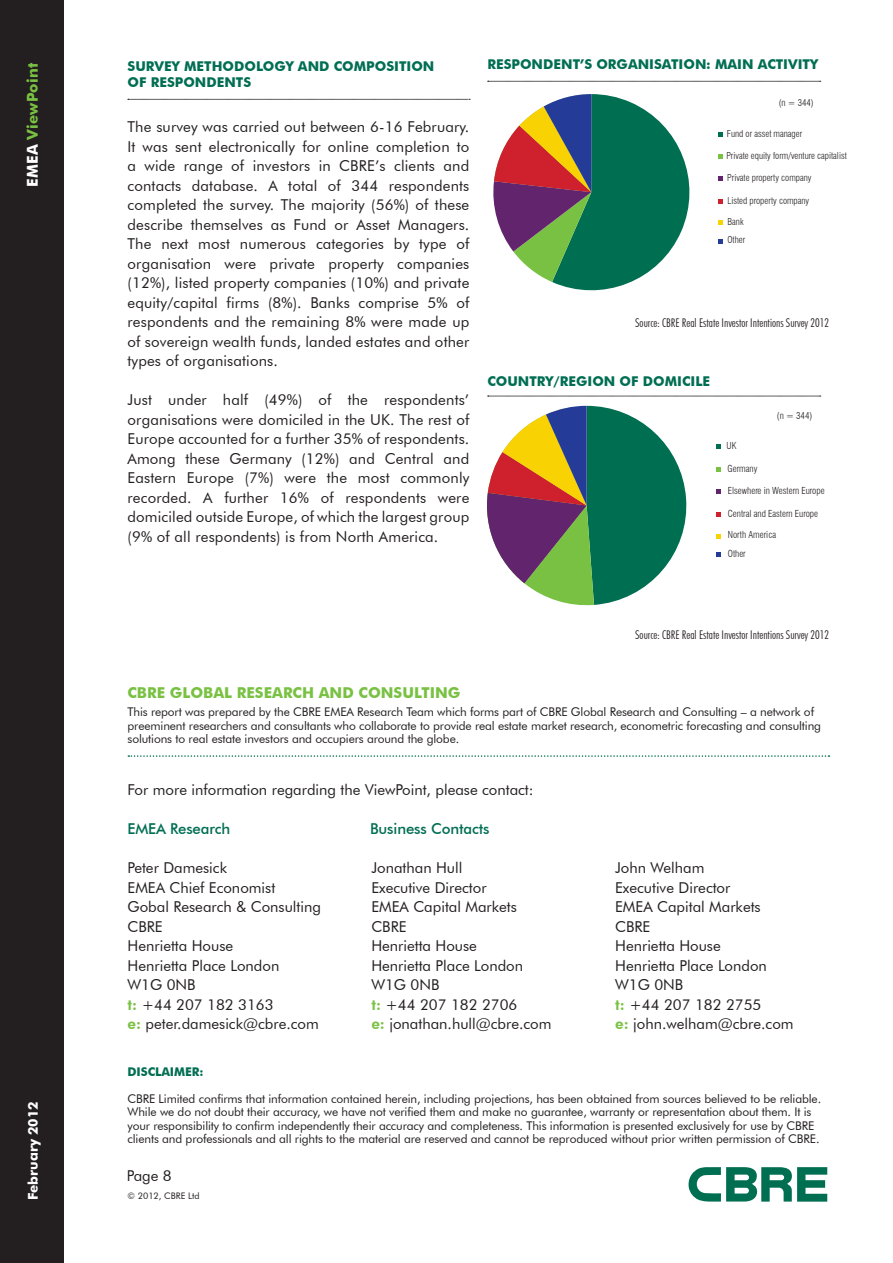
<style>
.page{position:relative;width:893px;height:1263px;background:#fff}
.page>*{position:absolute;margin:0;border:0;box-sizing:border-box;transform-origin:0 0}
.Body_Copy{font:15px/19.5px "Futura BT";letter-spacing:.01em;color:#231f20;text-align:justify}
.NEW_BODY_TEXT{font:15px/19.5px "Futura BT";color:#231f20}
.Graph_Table_Styles_T{font:700 15px "Futura BT";color:#79c142}
.NEW_BODY_TEXT-2{font:500 15px "Futura BT";letter-spacing:-.01em;color:#006e53}
.Sidebar_Subtitle_Tex{font:700 15px "Futura BT";letter-spacing:.01em;color:#79c142}
.Body_Copy-2{font:700 13.5px/16.2px "Futura BT";color:#006e53}
.Cover_Date{font:700 13.5px "Futura BT";color:#fff}
.t1{font:12px/13.5px "Futura BT";letter-spacing:-.01em;color:#231f20}
.Body_Copy-3{font:300 condensed 12px "Futura BT";color:#231f20}
.t2{font:700 12px "Futura BT";letter-spacing:-.01em;color:#006e53}
.t3{font:300 condensed 9.45px/18.8px "Swiss 721 BT";color:#231f20}
.t4{font:300 condensed 9.3px/18.5px "Swiss 721 BT";color:#231f20}
.Master_Pages_Styles{font:9px "Futura BT";color:#231f20}
.s1{color:#fff}
.s2{font-weight:800;color:#79c142}
</style>
<div class="page">
<svg style="left:689px;top:1167px;width:138px;height:34px"></svg>
<div style="left:0;top:0;width:64px;height:1263px;background:#231f20"></div>
<svg style="left:716px;top:444px;width:4px;height:5px"></svg>
<svg style="left:716px;top:467px;width:4px;height:5px"></svg>
<svg style="left:716px;top:489px;width:4px;height:5px"></svg>
<svg style="left:716px;top:512px;width:4px;height:5px"></svg>
<svg style="left:716px;top:534px;width:4px;height:4px"></svg>
<svg style="left:716px;top:552px;width:4px;height:5px"></svg>
<svg style="left:487px;top:406px;width:200px;height:200px"></svg>
<svg style="left:718px;top:132px;width:5px;height:5px"></svg>
<svg style="left:718px;top:154px;width:5px;height:5px"></svg>
<svg style="left:718px;top:176px;width:5px;height:5px"></svg>
<svg style="left:493px;top:94px;width:197px;height:197px"></svg>
<svg style="left:718px;top:199px;width:5px;height:5px"></svg>
<svg style="left:718px;top:220px;width:5px;height:5px"></svg>
<svg style="left:718px;top:239px;width:5px;height:4px"></svg>
<svg style="left:488px;top:81px;width:333px;height:1px"></svg>
<svg style="left:488px;top:396px;width:333px;height:1px"></svg>
<svg style="left:128px;top:99px;width:342px;height:1px"></svg>
<svg style="left:128px;top:755px;width:701px;height:2px"></svg>
<p class="Sidebar_Subtitle_Tex" style="left:23px;top:187px;width:126px;rotate:-90deg"><span class="s1">EMEA</span> ViewPoint</p>
<p class="Cover_Date" style="left:25px;top:1200px;width:101px;rotate:-90deg">February 2012</p>
<p class="Body_Copy-2" style="left:128px;top:58px;width:308px">SURVEY METHODOLOGY AND COMPOSITION<br>OF RESPONDENTS</p>
<p class="Body_Copy" style="left:128px;top:117px;width:343px">The survey was carried out between 6-16 February.<br>It was sent electronically for online completion to a wide range of investors in CBRE’s clients and contacts database. A total of 344 respondents completed the survey. The majority (56%) of these describe themselves as Fund or Asset Managers.<br>The next most numerous categories by type of organisation were private property companies (12%), listed property companies (10%) and private equity/capital firms (8%). Banks comprise 5% of respondents and the remaining 8% were made up of sovereign wealth funds, landed estates and other types of organisations.</p>
<p class="Body_Copy" style="left:128px;top:390px;width:343px">Just under half (49%) of the respondents’ organisations were domiciled in the UK. The rest of Europe accounted for a further 35% of respondents.<br>Among these Germany (12%) and Central and Eastern Europe (7%) were the most commonly recorded. A further 16% of respondents were domiciled outside Europe, of which the largest group (9% of all respondents) is from North America.</p>
<p class="Body_Copy-2" style="left:487px;top:56px;width:332px">RESPONDENT’S ORGANISATION: MAIN ACTIVITY</p>
<p class="t4" style="left:779px;top:94px;width:36px">(n = 344)</p>
<p class="t4" style="left:727px;top:124px;width:77px">Fund or asset manager</p>
<p class="t4" style="left:726px;top:146px;width:122px">Private equity form/venture capitalist</p>
<p class="t4" style="left:727px;top:169px;width:86px">Private property company</p>
<p class="t4" style="left:727px;top:191px;width:83px">Listed property company</p>
<p class="t4" style="left:727px;top:212px;width:19px">Bank<br>Other</p>
<p class="Body_Copy-3" style="left:635px;top:315px;width:195px">Source: CBRE Real Estate Investor Intentions Survey 2012</p>
<p class="Body_Copy-2" style="left:487px;top:372px;width:224px">COUNTRY/REGION OF DOMICILE</p>
<p class="t3" style="left:777px;top:406px;width:37px">(n = 344)</p>
<p class="t3" style="left:726px;top:436px;width:11px">UK</p>
<p class="t3" style="left:728px;top:459px;width:31px">Germany</p>
<p class="t3" style="left:728px;top:481px;width:98px">Elsewhere in Western Europe</p>
<p class="t3" style="left:728px;top:504px;width:92px">Central and Eastern Europe</p>
<p class="t3" style="left:728px;top:526px;width:50px">North America<br>Other</p>
<p class="Body_Copy-3" style="left:635px;top:627px;width:195px">Source: CBRE Real Estate Investor Intentions Survey 2012</p>
<p class="Graph_Table_Styles_T" style="left:128px;top:683px;width:335px">CBRE GLOBAL RESEARCH AND CONSULTING</p>
<p class="t1" style="left:128px;top:705px;width:695px">This report was prepared by the CBRE EMEA Research Team which forms part of CBRE Global Research and Consulting – a network of preeminent researchers and consultants who collaborate to provide real estate market research, econometric forecasting and consulting solutions to real estate investors and occupiers around the globe.</p>
<p class="NEW_BODY_TEXT" style="left:128px;top:780px;width:408px">For more information regarding the ViewPoint, please contact:</p>
<p class="NEW_BODY_TEXT-2" style="left:128px;top:820px;width:104px">EMEA Research</p>
<p class="NEW_BODY_TEXT-2" style="left:370px;top:820px;width:121px">Business Contacts</p>
<p class="NEW_BODY_TEXT" style="left:128px;top:858px;width:101px">Peter Damesick</p>
<p class="NEW_BODY_TEXT" style="left:128px;top:877px;width:149px">EMEA Chief Economist</p>
<p class="NEW_BODY_TEXT" style="left:128px;top:897px;width:195px">Gobal Research &amp; Consulting</p>
<p class="NEW_BODY_TEXT" style="left:128px;top:916px;width:37px">CBRE</p>
<p class="NEW_BODY_TEXT" style="left:128px;top:936px;width:107px">Henrietta House</p>
<p class="NEW_BODY_TEXT" style="left:128px;top:955px;width:153px">Henrietta Place London<br>W1G 0NB</p>
<p class="NEW_BODY_TEXT" style="left:128px;top:994px;width:148px"><span class="s2">t:</span> +44 207 182 3163</p>
<p class="NEW_BODY_TEXT" style="left:128px;top:1014px;width:193px"><span class="s2">e:</span> peter.damesick@cbre.com</p>
<p class="NEW_BODY_TEXT" style="left:371px;top:858px;width:117px">Jonathan Hull<br>Executive Director</p>
<p class="NEW_BODY_TEXT" style="left:371px;top:897px;width:147px">EMEA Capital Markets</p>
<p class="NEW_BODY_TEXT" style="left:371px;top:916px;width:37px">CBRE</p>
<p class="NEW_BODY_TEXT" style="left:371px;top:936px;width:107px">Henrietta House</p>
<p class="NEW_BODY_TEXT" style="left:371px;top:955px;width:153px">Henrietta Place London<br>W1G 0NB</p>
<p class="NEW_BODY_TEXT" style="left:371px;top:994px;width:148px"><span class="s2">t:</span> +44 207 182 2706</p>
<p class="NEW_BODY_TEXT" style="left:371px;top:1014px;width:182px"><span class="s2">e:</span> jonathan.hull@cbre.com</p>
<p class="NEW_BODY_TEXT" style="left:615px;top:858px;width:91px">John Welham</p>
<p class="NEW_BODY_TEXT" style="left:615px;top:877px;width:117px">Executive Director</p>
<p class="NEW_BODY_TEXT" style="left:615px;top:897px;width:147px">EMEA Capital Markets</p>
<p class="NEW_BODY_TEXT" style="left:615px;top:916px;width:37px">CBRE</p>
<p class="NEW_BODY_TEXT" style="left:615px;top:936px;width:107px">Henrietta House</p>
<p class="NEW_BODY_TEXT" style="left:615px;top:955px;width:153px">Henrietta Place London</p>
<p class="NEW_BODY_TEXT" style="left:615px;top:975px;width:70px">W1G 0NB</p>
<p class="NEW_BODY_TEXT" style="left:615px;top:994px;width:180px"><span class="s2">t:</span> +44 207 182 2755<br><span class="s2">e:</span> john.welham@cbre.com</p>
<p class="t2" style="left:128px;top:1064px;width:77px">DISCLAIMER:</p>
<p class="t1" style="left:128px;top:1092px;width:695px">CBRE Limited confirms that information contained herein, including projections, has been obtained from sources believed to be reliable.<br>While we do not doubt their accuracy, we have not verified them and make no guarantee, warranty or representation about them. It is your responsibility to confirm independently their accuracy and completeness. This information is presented exclusively for use by CBRE clients and professionals and all rights to the material are reserved and cannot be reproduced without prior written permission of CBRE.</p>
<p class="Body_Copy" style="left:127px;top:1165px;width:46px">Page 8</p>
<p class="Master_Pages_Styles" style="left:128px;top:1190px;width:74px">© 2012, CBRE Ltd</p>
</div>
